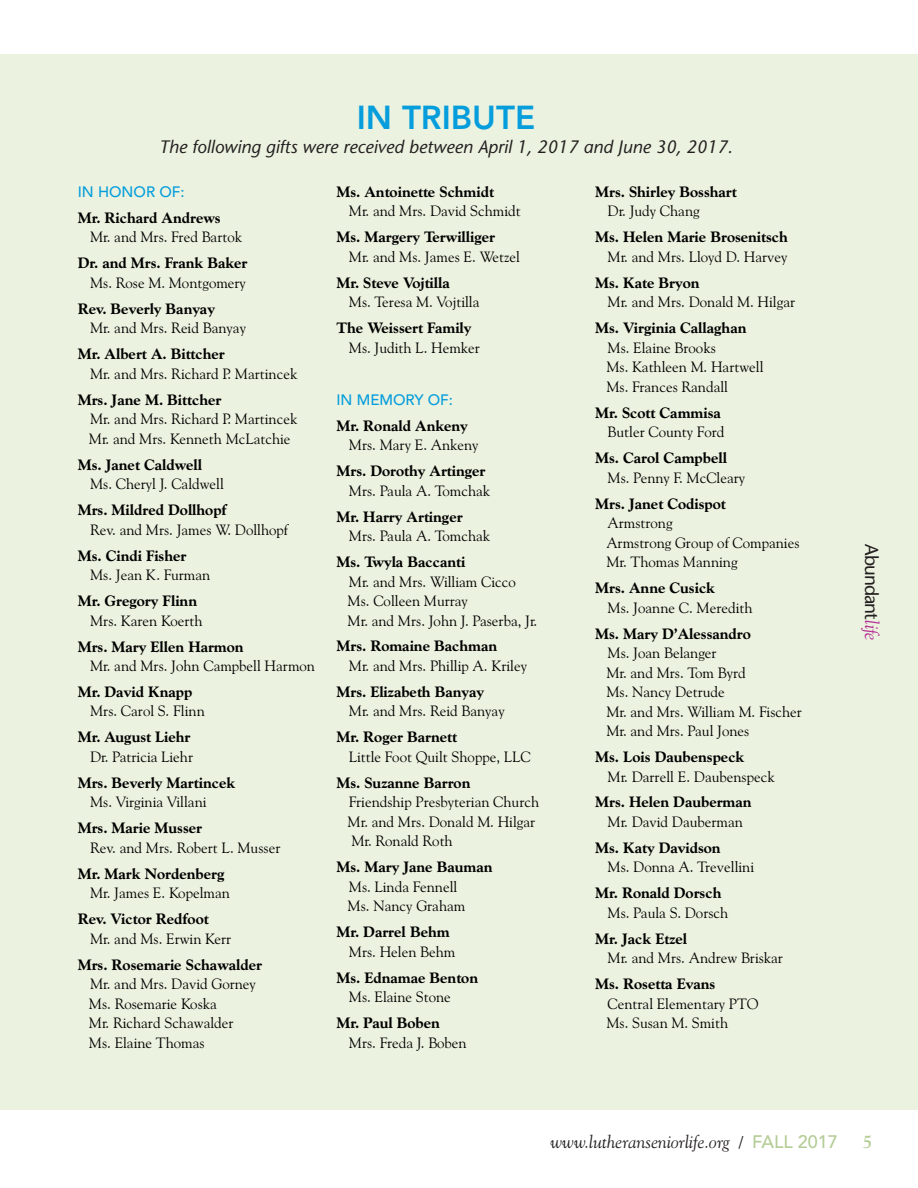
<style>
.page{position:relative;width:918px;height:1188px;background:#fff}
.page>*{position:absolute;margin:0;border:0;box-sizing:border-box;transform-origin:0 0}
.t1{font:800 33px "Avenir";color:#069ddc}
.t2{font:18.75px "Stone Sans";letter-spacing:-.05em;color:#231f20}
.t3{font:italic 18px "Stone Sans";color:#231f20}
.t4{font:italic 18px "Goudy Old Style BT";color:#231f20}
.t5{font:700 18px "Goudy Old Style BT";color:#b4cc95}
.t6{font:15px/19.5px "Goudy Old Style BT";color:#000}
.t7{font:800 15px "Goudy Old Style BT";color:#000}
.t8{font:500 15px "Avenir";color:#069ddc}
.s1{font-family:"Goudy Old Style BT";font-style:italic;font-size:19.65px;color:#b73294}
.s2{font-family:"Minion Pro";font-style:normal}
.s3{font-family:"Avenir";font-weight:500;font-style:normal;color:#b4cc95}
</style>
<div class="page">
<div style="left:0;top:54px;width:918px;height:1055px;background:#ebf2df"></div>
<h1 class="t1" style="left:357px;top:98px;width:180px">IN TRIBUTE</h1>
<p class="t3" style="left:159px;top:136px;width:575px">The following gifts were received between April 1, 2017 and June 30, 2017.</p>
<p class="t8" style="left:78px;top:183px;width:108px">IN HONOR OF:</p>
<p class="t7" style="left:78px;top:208px;width:144px">Mr. Richard Andrews</p>
<p class="t6" style="left:90px;top:227px;width:154px">Mr. and Mrs. Fred Bartok</p>
<p class="t7" style="left:78px;top:254px;width:171px">Dr. and Mrs. Frank Baker</p>
<p class="t6" style="left:90px;top:272px;width:157px">Ms. Rose M. Montgomery</p>
<p class="t7" style="left:78px;top:299px;width:139px">Rev. Beverly Banyay</p>
<p class="t6" style="left:90px;top:318px;width:157px">Mr. and Mrs. Reid Banyay</p>
<p class="t7" style="left:78px;top:345px;width:149px">Mr. Albert A. Bittcher</p>
<p class="t6" style="left:90px;top:363px;width:209px">Mr. and Mrs. Richard P. Martincek</p>
<p class="t7" style="left:78px;top:390px;width:145px">Mrs. Jane M. Bittcher</p>
<p class="t6" style="left:89px;top:409px;width:210px">Mr. and Mrs. Richard P. Martincek<br>Mr. and Mrs. Kenneth McLatchie</p>
<p class="t7" style="left:78px;top:455px;width:126px">Ms. Janet Caldwell</p>
<p class="t6" style="left:90px;top:474px;width:135px">Ms. Cheryl J. Caldwell</p>
<p class="t7" style="left:78px;top:501px;width:150px">Mrs. Mildred Dollhopf</p>
<p class="t6" style="left:90px;top:519px;width:199px">Rev. and Mrs. James W. Dollhopf</p>
<p class="t7" style="left:78px;top:546px;width:110px">Ms. Cindi Fisher</p>
<p class="t6" style="left:90px;top:565px;width:122px">Ms. Jean K. Furman</p>
<p class="t7" style="left:78px;top:592px;width:121px">Mr. Gregory Flinn</p>
<p class="t6" style="left:90px;top:610px;width:114px">Mrs. Karen Koerth</p>
<p class="t7" style="left:78px;top:637px;width:167px">Mrs. Mary Ellen Harmon</p>
<p class="t6" style="left:90px;top:656px;width:226px">Mr. and Mrs. John Campbell Harmon</p>
<p class="t7" style="left:78px;top:683px;width:116px">Mr. David Knapp</p>
<p class="t6" style="left:90px;top:701px;width:116px">Mrs. Carol S. Flinn</p>
<p class="t7" style="left:78px;top:728px;width:114px">Mr. August Liehr</p>
<p class="t6" style="left:90px;top:747px;width:104px">Dr. Patricia Liehr</p>
<p class="t7" style="left:78px;top:774px;width:159px">Mrs. Beverly Martincek</p>
<p class="t6" style="left:90px;top:792px;width:118px">Ms. Virginia Villani</p>
<p class="t7" style="left:78px;top:819px;width:126px">Mrs. Marie Musser</p>
<p class="t6" style="left:90px;top:838px;width:192px">Rev. and Mrs. Robert L. Musser</p>
<p class="t7" style="left:78px;top:864px;width:148px">Mr. Mark Nordenberg</p>
<p class="t6" style="left:90px;top:883px;width:141px">Mr. James E. Kopelman</p>
<p class="t7" style="left:78px;top:910px;width:132px">Rev. Victor Redfoot</p>
<p class="t6" style="left:90px;top:929px;width:143px">Mr. and Ms. Erwin Kerr</p>
<p class="t7" style="left:78px;top:955px;width:186px">Mrs. Rosemarie Schawalder</p>
<p class="t6" style="left:89px;top:974px;width:169px">Mr. and Mrs. David Gorney<br>Ms. Rosemarie Koska<br>Mr. Richard Schawalder<br>Ms. Elaine Thomas</p>
<p class="t7" style="left:595px;top:182px;width:143px">Mrs. Shirley Bosshart</p>
<p class="t6" style="left:608px;top:201px;width:94px">Dr. Judy Chang</p>
<p class="t7" style="left:595px;top:228px;width:194px">Ms. Helen Marie Brosenitsch</p>
<p class="t6" style="left:608px;top:246px;width:181px">Mr. and Mrs. Lloyd D. Harvey</p>
<p class="t7" style="left:595px;top:273px;width:106px">Ms. Kate Bryon</p>
<p class="t6" style="left:608px;top:292px;width:189px">Mr. and Mrs. Donald M. Hilgar</p>
<p class="t7" style="left:595px;top:319px;width:153px">Ms. Virginia Callaghan</p>
<p class="t6" style="left:606px;top:337px;width:159px">Ms. Elaine Brooks<br>Ms. Kathleen M. Hartwell<br>Ms. Frances Randall</p>
<p class="t7" style="left:595px;top:403px;width:127px">Mr. Scott Cammisa</p>
<p class="t6" style="left:608px;top:422px;width:118px">Butler County Ford</p>
<p class="t7" style="left:595px;top:449px;width:133px">Ms. Carol Campbell</p>
<p class="t6" style="left:608px;top:467px;width:139px">Ms. Penny F. McCleary</p>
<p class="t7" style="left:595px;top:494px;width:132px">Mrs. Janet Codispot</p>
<p class="t6" style="left:606px;top:513px;width:195px">Armstrong<br>Armstrong Group of Companies<br>Mr. Thomas Manning</p>
<p class="t7" style="left:595px;top:579px;width:121px">Mrs. Anne Cusick</p>
<p class="t6" style="left:608px;top:597px;width:146px">Ms. Joanne C. Meredith</p>
<p class="t7" style="left:595px;top:624px;width:157px">Ms. Mary D’Alessandro</p>
<p class="t6" style="left:606px;top:643px;width:197px">Ms. Joan Belanger<br>Mr. and Mrs. Tom Byrd<br>Ms. Nancy Detrude<br>Mr. and Mrs. William M. Fischer<br>Mr. and Mrs. Paul Jones</p>
<p class="t7" style="left:595px;top:748px;width:151px">Ms. Lois Daubenspeck</p>
<p class="t6" style="left:608px;top:766px;width:169px">Mr. Darrell E. Daubenspeck</p>
<p class="t7" style="left:595px;top:793px;width:158px">Mrs. Helen Dauberman</p>
<p class="t6" style="left:608px;top:812px;width:137px">Mr. David Dauberman</p>
<p class="t7" style="left:595px;top:839px;width:127px">Ms. Katy Davidson</p>
<p class="t6" style="left:608px;top:857px;width:148px">Ms. Donna A. Trevellini</p>
<p class="t7" style="left:595px;top:884px;width:128px">Mr. Ronald Dorsch</p>
<p class="t6" style="left:608px;top:903px;width:122px">Ms. Paula S. Dorsch</p>
<p class="t7" style="left:595px;top:929px;width:93px">Mr. Jack Etzel</p>
<p class="t6" style="left:608px;top:948px;width:177px">Mr. and Mrs. Andrew Briskar</p>
<p class="t7" style="left:595px;top:975px;width:122px">Ms. Rosetta Evans</p>
<p class="t6" style="left:606px;top:994px;width:154px">Central Elementary PTO<br>Ms. Susan M. Smith</p>
<p class="t7" style="left:336px;top:182px;width:159px">Ms. Antoinette Schmidt</p>
<p class="t6" style="left:349px;top:201px;width:173px">Mr. and Mrs. David Schmidt</p>
<p class="t7" style="left:336px;top:228px;width:160px">Ms. Margery Terwilliger</p>
<p class="t6" style="left:349px;top:246px;width:173px">Mr. and Ms. James E. Wetzel</p>
<p class="t7" style="left:336px;top:273px;width:115px">Mr. Steve Vojtilla</p>
<p class="t6" style="left:349px;top:292px;width:132px">Ms. Teresa M. Vojtilla</p>
<p class="t7" style="left:336px;top:319px;width:136px">The Weissert Family</p>
<p class="t6" style="left:349px;top:337px;width:133px">Ms. Judith L. Hemker</p>
<p class="t8" style="left:336px;top:391px;width:118px">IN MEMORY OF:</p>
<p class="t7" style="left:336px;top:416px;width:133px">Mr. Ronald Ankeny</p>
<p class="t6" style="left:349px;top:435px;width:131px">Mrs. Mary E. Ankeny</p>
<p class="t7" style="left:336px;top:462px;width:151px">Mrs. Dorothy Artinger</p>
<p class="t6" style="left:349px;top:480px;width:143px">Mrs. Paula A. Tomchak</p>
<p class="t7" style="left:336px;top:507px;width:128px">Mr. Harry Artinger</p>
<p class="t6" style="left:349px;top:526px;width:143px">Mrs. Paula A. Tomchak</p>
<p class="t7" style="left:336px;top:553px;width:130px">Ms. Twyla Baccanti</p>
<p class="t6" style="left:348px;top:571px;width:191px">Mr. and Mrs. William Cicco<br>Ms. Colleen Murray<br>Mr. and Mrs. John J. Paserba, Jr.</p>
<p class="t7" style="left:336px;top:637px;width:162px">Mrs. Romaine Bachman</p>
<p class="t6" style="left:349px;top:656px;width:180px">Mr. and Mrs. Phillip A. Kriley</p>
<p class="t7" style="left:336px;top:683px;width:149px">Mrs. Elizabeth Banyay</p>
<p class="t6" style="left:349px;top:701px;width:157px">Mr. and Mrs. Reid Banyay</p>
<p class="t7" style="left:336px;top:728px;width:122px">Mr. Roger Barnett</p>
<p class="t6" style="left:349px;top:747px;width:183px">Little Foot Quilt Shoppe, LLC</p>
<p class="t7" style="left:336px;top:773px;width:135px">Ms. Suzanne Barron</p>
<p class="t6" style="left:348px;top:792px;width:193px">Friendship Presbyterian Church<br>Mr. and Mrs. Donald M. Hilgar<br>Mr. Ronald Roth</p>
<p class="t7" style="left:336px;top:858px;width:158px">Ms. Mary Jane Bauman</p>
<p class="t6" style="left:348px;top:877px;width:119px">Ms. Linda Fennell<br>Ms. Nancy Graham</p>
<p class="t7" style="left:336px;top:923px;width:115px">Mr. Darrel Behm</p>
<p class="t6" style="left:349px;top:942px;width:108px">Mrs. Helen Behm</p>
<p class="t7" style="left:336px;top:968px;width:143px">Ms. Ednamae Benton</p>
<p class="t6" style="left:349px;top:987px;width:104px">Ms. Elaine Stone</p>
<p class="t7" style="left:336px;top:1014px;width:105px">Mr. Paul Boben</p>
<p class="t6" style="left:349px;top:1033px;width:119px">Mrs. Freda J. Boben</p>
<p class="t2" style="left:883px;top:544px;width:99px;rotate:90deg">Abundant<span class="s1">life</span></p>
<p class="t4" style="left:550px;top:1130px;width:289px">www.lutheranseniorlife.org <span class="s2">/</span> <span class="s3">FALL 2017</span></p>
<p class="t5" style="left:863px;top:1130px;width:11px">5</p>
</div>
